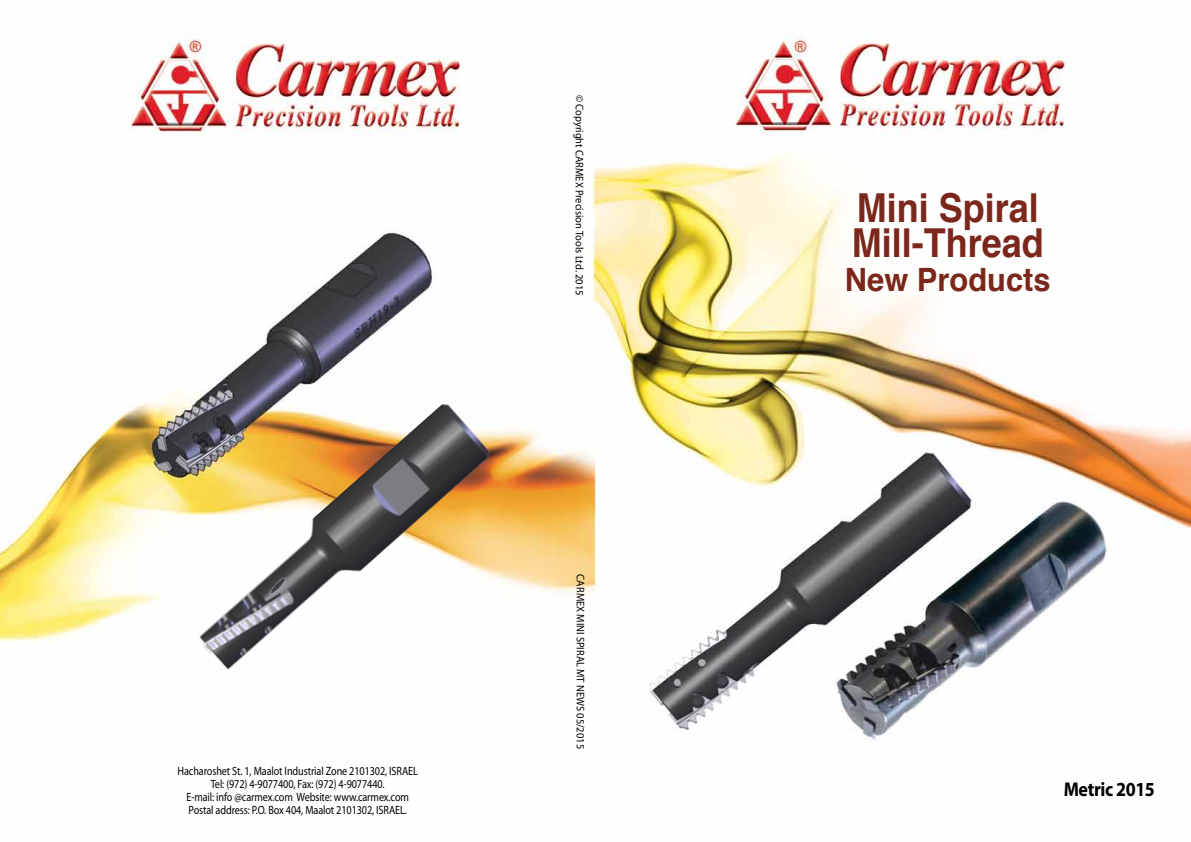
<style>
.page{position:relative;width:1191px;height:842px;background:#fff}
.page>*{position:absolute;margin:0;border:0;box-sizing:border-box;transform-origin:0 0}
.t1{font:700 39.9px/35px "Helvetica";color:#7b271b;scale:.9 1}
.t2{font:700 32.1px "Helvetica";color:#7b271b;scale:.96 1}
.t3{font:700 20px "Myriad Pro";letter-spacing:-.02em;color:#000;scale:.9 1}
.t4{font:12px/13px "Myriad Pro";letter-spacing:-.01em;color:#000;text-align:center;scale:.85 1}
.t5{font:11px "Myriad Pro";color:#000;scale:.95 1}
</style>
<div class="page">
<img style="left:0;top:34px;width:1191px;height:706px">
<img style="left:183px;top:401px;width:309px;height:286px">
<p class="t4" style="left:178px;top:764px;width:284px">Hacharoshet St. 1, Maalot Industrial Zone 2101302, ISRAEL Tel: (972) 4-9077400, Fax: (972) 4-9077440.<br>E-mail: info @carmex.com Website: www.carmex.com Postal address: P.O. Box 404, Maalot 2101302, ISRAEL.</p>
<p class="t5" style="left:586px;top:95px;width:212px;rotate:90deg">© Copyright CARMEX Precision Tools Ltd. 2015</p>
<p class="t5" style="left:587px;top:574px;width:185px;rotate:90deg">CARMEX MINI SPIRAL MT NEWS 05/2015</p>
<h1 class="t1" style="left:852px;top:191px;width:215px">Mini Spiral<br>Mill-Thread</h1>
<h2 class="t2" style="left:845px;top:253px;width:216px">New Products</h2>
<h3 class="t3" style="left:1063px;top:776px;width:103px">Metric 2015</h3>
</div>
